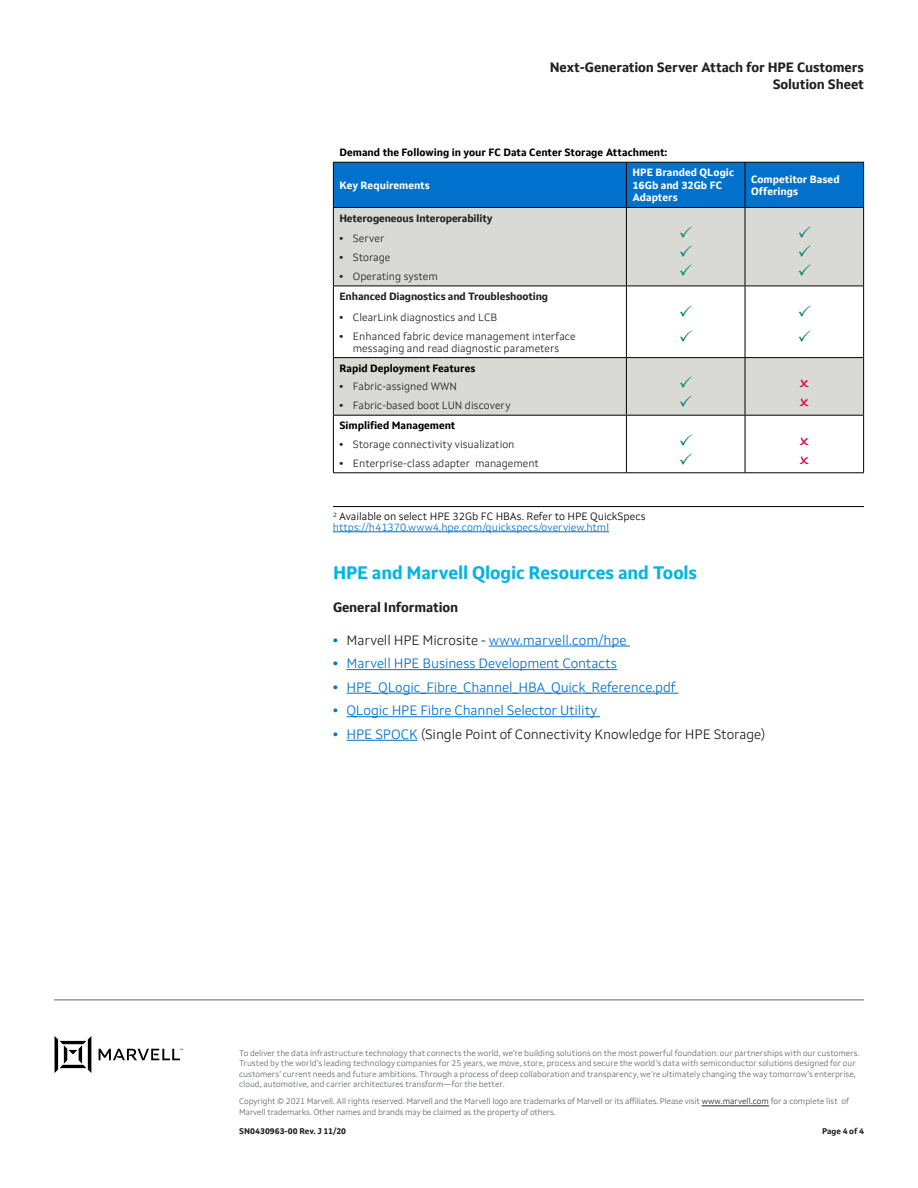
<style>
.page{position:relative;width:918px;height:1188px;background:#fff}
.page>*{position:absolute;margin:0;border:0;box-sizing:border-box;transform-origin:0 0}
.B1H_Body1Header{font:700 18px "Setimo";letter-spacing:-.01em;color:#00b5e2}
.t1{font:300 13.5px "Setimo";letter-spacing:-.01em;color:#0072ce}
.t2{font:300 13.5px "Setimo";letter-spacing:-.01em;color:#212322}
.DT_DocType{font:700 13.5px "Setimo";letter-spacing:-.01em;color:#212322}
.B1SH_Body1SubHeader{font:700 13.5px "Setimo";letter-spacing:-.01em;color:#212322}
.SMW_SpecMainValue{font:300 10.5px/12px "Setimo";color:#212322;text-align:center}
.F_Footnote{font:300 10.5px/10.5px "Setimo";color:#0072ce}
.TT_TableTitle{font:700 10.5px "Setimo";color:#000}
.TCH_TableColHead{font:700 10.5px/12.6px "Setimo";color:#fff}
.ST_SpecTitle{font:700 10.5px "Setimo";letter-spacing:-.01em;color:#212322}
.t3{font:300 8.25px/10.5px "Setimo";color:#63666a}
.DN_DocNumber{font:700 8.25px "Setimo";letter-spacing:.005em;color:#212322}
.s1{font-family:"Arial";font-weight:700}
.s2{color:#000}
.s3{font-family:"Arial";font-weight:700;color:#0072ce}
.s4{color:#0072ce}
.s5{color:#212322}
</style>
<div class="page">
<hr style="left:333px;top:506px;width:531px;height:1px;background:#000">
<hr style="left:333px;top:531px;width:276px;height:1px;background:#0072ce">
<hr style="left:489px;top:646px;width:141px;height:1px;background:#0072ce">
<hr style="left:346px;top:669px;width:271px;height:1px;background:#0072ce">
<hr style="left:346px;top:693px;width:333px;height:1px;background:#0072ce">
<hr style="left:346px;top:716px;width:254px;height:1px;background:#0072ce">
<hr style="left:346px;top:740px;width:72px;height:1px;background:#0072ce">
<div style="left:334px;top:163px;width:529px;height:44px;background:#0072ce"></div>
<div style="left:334px;top:208px;width:529px;height:78px;background:#d9d9d6"></div>
<svg style="left:334px;top:287px;width:529px;height:185px"></svg>
<hr style="left:333px;top:163px;width:1px;height:44px;background:#000">
<hr style="left:333px;top:207px;width:293px;height:1px;background:#000">
<hr style="left:626px;top:163px;width:1px;height:44px;background:#000">
<hr style="left:745px;top:163px;width:1px;height:44px;background:#000">
<hr style="left:863px;top:163px;width:1px;height:44px;background:#000">
<hr style="left:626px;top:207px;width:119px;height:1px;background:#000">
<hr style="left:745px;top:207px;width:119px;height:1px;background:#000">
<hr style="left:333px;top:286px;width:293px;height:1px;background:#000">
<hr style="left:626px;top:208px;width:1px;height:78px;background:#000">
<hr style="left:626px;top:286px;width:1px;height:71px;background:#000">
<hr style="left:745px;top:208px;width:1px;height:78px;background:#000">
<hr style="left:745px;top:286px;width:1px;height:71px;background:#000">
<hr style="left:626px;top:358px;width:1px;height:57px;background:#000">
<hr style="left:745px;top:358px;width:1px;height:57px;background:#000">
<hr style="left:333px;top:415px;width:293px;height:1px;background:#000">
<hr style="left:626px;top:286px;width:119px;height:1px;background:#000">
<hr style="left:745px;top:286px;width:119px;height:1px;background:#000">
<hr style="left:626px;top:357px;width:119px;height:1px;background:#000">
<hr style="left:745px;top:357px;width:119px;height:1px;background:#000">
<hr style="left:626px;top:415px;width:119px;height:1px;background:#000">
<hr style="left:626px;top:416px;width:1px;height:56px;background:#000">
<hr style="left:745px;top:415px;width:119px;height:1px;background:#000">
<hr style="left:745px;top:416px;width:1px;height:56px;background:#000">
<hr style="left:333px;top:162px;width:293px;height:1px;background:#000">
<hr style="left:626px;top:162px;width:119px;height:1px;background:#000">
<hr style="left:745px;top:162px;width:119px;height:1px;background:#000">
<hr style="left:333px;top:208px;width:1px;height:78px;background:#000">
<hr style="left:333px;top:286px;width:1px;height:71px;background:#000">
<hr style="left:333px;top:357px;width:293px;height:1px;background:#000">
<hr style="left:863px;top:208px;width:1px;height:78px;background:#000">
<hr style="left:863px;top:286px;width:1px;height:71px;background:#000">
<hr style="left:333px;top:358px;width:1px;height:57px;background:#000">
<hr style="left:863px;top:358px;width:1px;height:57px;background:#000">
<hr style="left:333px;top:416px;width:1px;height:56px;background:#000">
<hr style="left:863px;top:416px;width:1px;height:56px;background:#000">
<hr style="left:333px;top:472px;width:293px;height:1px;background:#000">
<hr style="left:626px;top:472px;width:119px;height:1px;background:#000">
<hr style="left:745px;top:472px;width:119px;height:1px;background:#000">
<svg style="left:55px;top:1036px;width:128px;height:37px"></svg>
<hr style="left:54px;top:1000px;width:810px;height:1px;background:#63666a">
<hr style="left:702px;top:1106px;width:67px;height:1px;background:#212322">
<svg style="left:680px;top:226px;width:12px;height:12px"></svg>
<svg style="left:680px;top:245px;width:12px;height:12px"></svg>
<svg style="left:680px;top:264px;width:12px;height:11px"></svg>
<svg style="left:799px;top:226px;width:12px;height:12px"></svg>
<svg style="left:799px;top:245px;width:12px;height:12px"></svg>
<svg style="left:799px;top:264px;width:12px;height:11px"></svg>
<svg style="left:680px;top:305px;width:12px;height:11px"></svg>
<svg style="left:680px;top:330px;width:12px;height:12px"></svg>
<svg style="left:799px;top:305px;width:12px;height:11px"></svg>
<svg style="left:799px;top:330px;width:12px;height:12px"></svg>
<svg style="left:680px;top:376px;width:12px;height:12px"></svg>
<svg style="left:680px;top:395px;width:12px;height:12px"></svg>
<svg style="left:800px;top:379px;width:9px;height:9px"></svg>
<svg style="left:800px;top:398px;width:9px;height:8px"></svg>
<svg style="left:680px;top:434px;width:12px;height:12px"></svg>
<svg style="left:680px;top:453px;width:12px;height:11px"></svg>
<svg style="left:800px;top:437px;width:9px;height:8px"></svg>
<svg style="left:800px;top:456px;width:9px;height:8px"></svg>
<p class="DT_DocType" style="left:550px;top:59px;width:316px">Next-Generation Server Attach for HPE Customers</p>
<p class="DT_DocType" style="left:773px;top:76px;width:93px">Solution Sheet</p>
<p class="TT_TableTitle" style="left:339px;top:146px;width:330px">Demand the Following in your FC Data Center Storage Attachment:</p>
<p class="TCH_TableColHead" style="left:339px;top:179px;width:92px">Key Requirements</p>
<p class="TCH_TableColHead" style="left:632px;top:166px;width:103px">HPE Branded QLogic<br>16Gb and 32Gb FC<br>Adapters</p>
<p class="TCH_TableColHead" style="left:751px;top:172px;width:90px">Competitor Based<br>Offerings</p>
<p class="ST_SpecTitle" style="left:339px;top:211px;width:155px">Heterogeneous Interoperability</p>
<p class="SMW_SpecMainValue" style="left:339px;top:233px;width:46px"><span class="s1">•</span> Server</p>
<p class="SMW_SpecMainValue" style="left:339px;top:251px;width:53px"><span class="s1">•</span> Storage</p>
<p class="SMW_SpecMainValue" style="left:339px;top:270px;width:100px"><span class="s1">•</span> Operating system</p>
<p class="ST_SpecTitle" style="left:339px;top:290px;width:210px">Enhanced Diagnostics and Troubleshooting</p>
<p class="SMW_SpecMainValue" style="left:339px;top:311px;width:159px"><span class="s1">•</span> ClearLink diagnostics and LCB</p>
<p class="SMW_SpecMainValue" style="left:339px;top:330px;width:238px"><span class="s1">•</span> Enhanced fabric device management interface messaging and read diagnostic parameters</p>
<p class="TT_TableTitle" style="left:339px;top:362px;width:138px">Rapid Deployment Features</p>
<p class="SMW_SpecMainValue" style="left:339px;top:381px;width:119px"><span class="s1">•</span> Fabric-assigned WWN</p>
<p class="SMW_SpecMainValue" style="left:339px;top:399px;width:173px"><span class="s1">•</span> Fabric-based boot LUN discovery</p>
<p class="TT_TableTitle" style="left:339px;top:419px;width:118px">Simplified Management</p>
<p class="SMW_SpecMainValue" style="left:339px;top:438px;width:177px"><span class="s1">•</span> Storage connectivity visualization</p>
<p class="SMW_SpecMainValue" style="left:339px;top:457px;width:201px"><span class="s1">•</span> Enterprise-class adapter management</p>
<p class="F_Footnote" style="left:333px;top:511px;width:314px"><sup>2</sup> <span class="s2">Available on select HPE 32Gb FC HBAs. Refer to HPE QuickSpecs </span>https://h41370.www4.hpe.com/quickspecs/overview.html</p>
<h3 class="B1H_Body1Header" style="left:333px;top:562px;width:366px">HPE and Marvell Qlogic Resources and Tools</h3>
<p class="B1SH_Body1SubHeader" style="left:333px;top:599px;width:127px">General Information</p>
<p class="t2" style="left:333px;top:632px;width:295px"><span class="s3">•</span> Marvell HPE Microsite - <span class="s4">www.marvell.com/hpe</span></p>
<p class="t1" style="left:333px;top:655px;width:286px"><span class="s1">•</span> Marvell HPE Business Development Contacts</p>
<p class="t1" style="left:333px;top:679px;width:344px"><span class="s1">•</span> HPE_QLogic_Fibre_Channel_HBA_Quick_Reference.pdf</p>
<p class="t1" style="left:333px;top:703px;width:266px"><span class="s1">•</span> QLogic HPE Fibre Channel Selector Utility</p>
<p class="t2" style="left:333px;top:726px;width:434px"><span class="s3">•</span> <span class="s4">HPE SPOCK</span> (Single Point of Connectivity Knowledge for HPE Storage)</p>
<p class="t3" style="left:239px;top:1047px;width:622px">To deliver the data infrastructure technology that connects the world, we’re building solutions on the most powerful foundation: our partnerships with our customers.<br>Trusted by the world’s leading technology companies for 25 years, we move, store, process and secure the world’s data with semiconductor solutions designed for our customers’ current needs and future ambitions. Through a process of deep collaboration and transparency, we’re ultimately changing the way tomorrow’s enterprise, cloud, automotive, and carrier architectures transform—for the better.</p>
<p class="t3" style="left:239px;top:1096px;width:611px">Copyright © 2021 Marvell. All rights reserved. Marvell and the Marvell logo are trademarks of Marvell or its affiliates. Please visit <span class="s5">www.marvell.com</span> for a complete list of<br>Marvell trademarks. Other names and brands may be claimed as the property of others.</p>
<p class="DN_DocNumber" style="left:822px;top:1126px;width:43px">Page 4 of 4</p>
<p class="DN_DocNumber" style="left:239px;top:1126px;width:108px">SN0430963-00 Rev. J 11/20</p>
</div>
